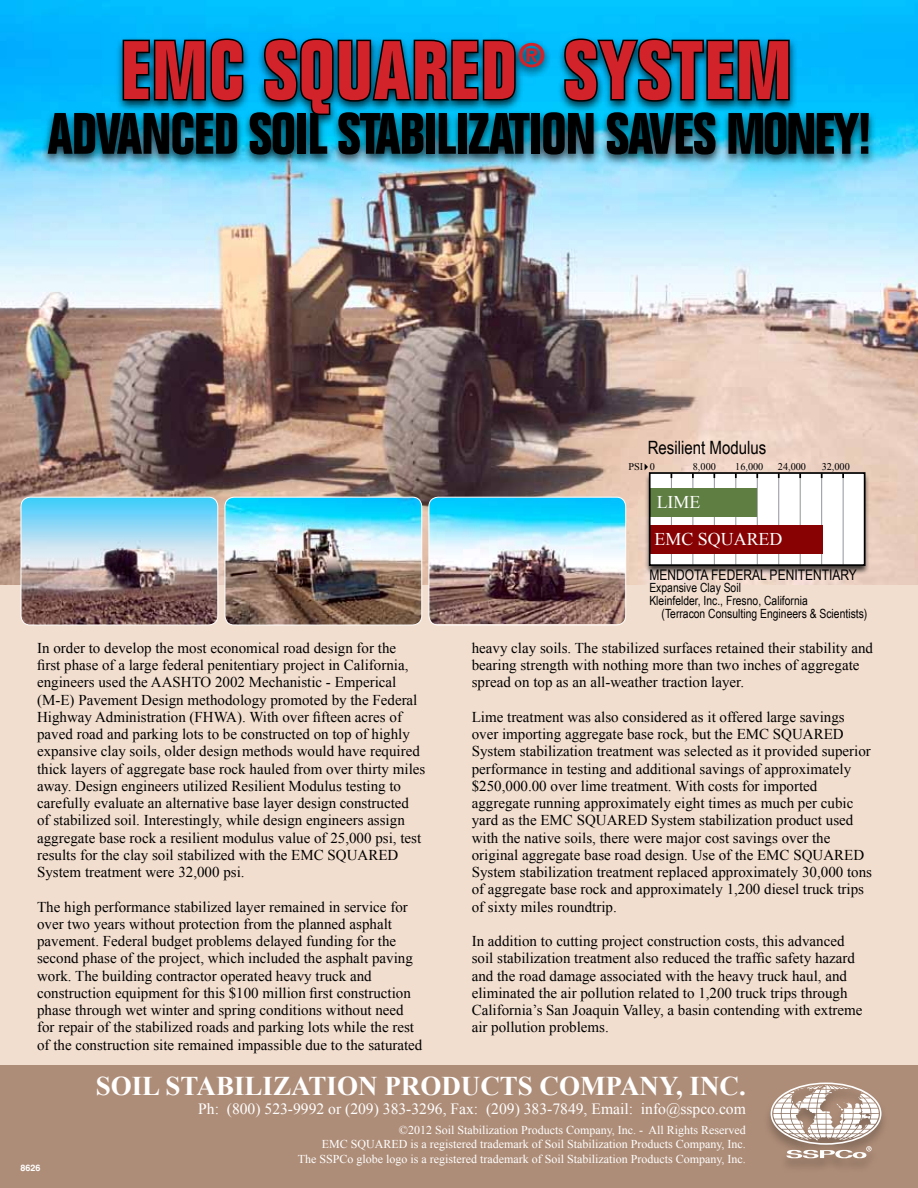
<style>
.page{position:relative;width:918px;height:1188px;background:#fff}
.page>*{position:absolute;margin:0;border:0;box-sizing:border-box;transform-origin:0 0}
.t1{font:700 condensed 81px "Folio";letter-spacing:.02em;color:#d2232a}
.t2{font:700 condensed 57px "Folio";letter-spacing:-.02em;color:#000}
.t3{font:700 condensed 33.3px "Folio";color:#d2232a}
.t4{font:700 27px "Times New Roman";color:#fff}
.t5{font:18.3px "Arial Narrow";color:#000}
.t6{font:17.85px/37px "Times New Roman";color:#fff}
.t7{font:15.6px "Times New Roman";color:#fff}
.t8{font:15px/17.2px "Times New Roman";color:#000}
.t9{font:14.7px "Arial Narrow";color:#000}
.t10{font:12.6px "Arial Narrow";color:#000}
.t11{font:12px/14.4px "Times New Roman";color:#fff;text-align:right}
.t12{font:10.2px "Times New Roman";color:#000}
.t13{font:700 9px "Helvetica";color:#fff}
</style>
<div class="page">
<div style="left:0;top:1065px;width:918px;height:123px;background:#ae8d78"></div>
<div style="left:0;top:581px;width:918px;height:484px;background:#f2decf"></div>
<div style="left:762px;top:1082px;width:127px;height:91px;background:#000;opacity:.3"></div>
<svg style="left:771px;top:1083px;width:110px;height:75px"></svg>
<img style="left:0;top:0;width:918px;height:585px">
<div style="left:39px;top:109px;width:837px;height:58px;background:#000;opacity:.75"></div>
<div style="left:115px;top:35px;width:683px;height:93px;background:#000;opacity:.75"></div>
<svg style="left:121px;top:37px;width:124px;height:66px;background:#003b52"></svg>
<svg style="left:263px;top:37px;width:254px;height:80px;background:#004f69"></svg>
<svg style="left:563px;top:37px;width:228px;height:66px;background:#004760"></svg>
<img style="left:21px;top:497px;width:197px;height:128px">
<div style="left:21px;top:497px;width:197px;height:128px;border:1px solid #fff;border-radius:9px"></div>
<img style="left:225px;top:497px;width:197px;height:128px">
<div style="left:225px;top:497px;width:197px;height:128px;border:1px solid #fff;border-radius:9px"></div>
<img style="left:429px;top:497px;width:197px;height:127px">
<div style="left:429px;top:497px;width:197px;height:128px;border:1px solid #fff;border-radius:9px"></div>
<div style="left:645px;top:473px;width:225px;height:102px;background:#000;opacity:.75"></div>
<div style="left:650px;top:473px;width:215px;height:92px;background:#fff"></div>
<hr style="left:843px;top:473px;width:1px;height:92px;background:#939598">
<hr style="left:821px;top:473px;width:1px;height:92px;background:#939598">
<hr style="left:800px;top:473px;width:1px;height:92px;background:#939598">
<hr style="left:778px;top:473px;width:1px;height:92px;background:#939598">
<hr style="left:757px;top:473px;width:1px;height:92px;background:#939598">
<hr style="left:714px;top:473px;width:1px;height:92px;background:#939598">
<svg style="left:645px;top:464px;width:3px;height:6px"></svg>
<hr style="left:692px;top:473px;width:1px;height:92px;background:#939598">
<hr style="left:735px;top:473px;width:1px;height:92px;background:#939598">
<hr style="left:671px;top:473px;width:1px;height:92px;background:#939598">
<div style="left:650px;top:488px;width:106px;height:29px;background:#5e7e42"></div>
<div style="left:650px;top:525px;width:172px;height:28px;background:#890203"></div>
<div style="left:649px;top:472px;width:217px;height:94px;border:2px solid #000"></div>
<h1 class="t1" style="left:121px;top:26px;width:398px">EMC SQUARED</h1>
<h3 class="t3" style="left:518px;top:36px;width:28px">®</h3>
<h1 class="t1" style="left:564px;top:26px;width:228px">SYSTEM</h1>
<h2 class="t2" style="left:48px;top:102px;width:826px">ADVANCED SOIL STABILIZATION SAVES MONEY!</h2>
<p class="t5" style="left:648px;top:434px;width:120px">Resilient Modulus</p>
<p class="t12" style="left:628px;top:460px;width:28px">PSI 0</p>
<p class="t12" style="left:693px;top:460px;width:25px">8,000</p>
<p class="t12" style="left:735px;top:460px;width:30px">16,000</p>
<p class="t12" style="left:778px;top:460px;width:30px">24,000</p>
<p class="t12" style="left:822px;top:460px;width:30px">32,000</p>
<p class="t6" style="left:655px;top:483px;width:129px">LIME<br>EMC SQUARED</p>
<p class="t8" style="left:37px;top:639px;width:390px">In order to develop the most economical road design for the<br>first phase of a large federal penitentiary project in California, engineers used the AASHTO 2002 Mechanistic - Emperical (M-E) Pavement Design methodology promoted by the Federal Highway Administration (FHWA). With over fifteen acres of paved road and parking lots to be constructed on top of highly expansive clay soils, older design methods would have required thick layers of aggregate base rock hauled from over thirty miles away. Design engineers utilized Resilient Modulus testing to carefully evaluate an alternative base layer design constructed<br>of stabilized soil. Interestingly, while design engineers assign aggregate base rock a resilient modulus value of 25,000 psi, test results for the clay soil stabilized with the EMC SQUARED System treatment were 32,000 psi.</p>
<p class="t8" style="left:37px;top:898px;width:387px">The high performance stabilized layer remained in service for over two years without protection from the planned asphalt pavement. Federal budget problems delayed funding for the second phase of the project, which included the asphalt paving work. The building contractor operated heavy truck and construction equipment for this $100 million first construction phase through wet winter and spring conditions without need for repair of the stabilized roads and parking lots while the rest of the construction site remained impassible due to the saturated</p>
<p class="t9" style="left:649px;top:564px;width:209px">MENDOTA FEDERAL PENITENTIARY</p>
<p class="t10" style="left:649px;top:579px;width:93px">Expansive Clay Soil</p>
<p class="t10" style="left:649px;top:591px;width:160px">Kleinfelder, Inc., Fresno, California</p>
<p class="t10" style="left:662px;top:604px;width:207px">(Terracon Consulting Engineers &amp; Scientists)</p>
<p class="t8" style="left:472px;top:639px;width:403px">heavy clay soils. The stabilized surfaces retained their stability and bearing strength with nothing more than two inches of aggregate spread on top as an all-weather traction layer.</p>
<p class="t8" style="left:472px;top:708px;width:402px">Lime treatment was also considered as it offered large savings over importing aggregate base rock, but the EMC SQUARED System stabilization treatment was selected as it provided superior performance in testing and additional savings of approximately $250,000.00 over lime treatment. With costs for imported aggregate running approximately eight times as much per cubic yard as the EMC SQUARED System stabilization product used with the native soils, there were major cost savings over the original aggregate base road design. Use of the EMC SQUARED System stabilization treatment replaced approximately 30,000 tons of aggregate base rock and approximately 1,200 diesel truck trips of sixty miles roundtrip.</p>
<p class="t8" style="left:472px;top:932px;width:392px">In addition to cutting project construction costs, this advanced soil stabilization treatment also reduced the traffic safety hazard and the road damage associated with the heavy truck haul, and eliminated the air pollution related to 1,200 truck trips through California’s San Joaquin Valley, a basin contending with extreme air pollution problems.</p>
<p class="t13" style="left:21px;top:1162px;width:22px">8626</p>
<h3 class="t4" style="left:96px;top:1068px;width:652px">SOIL STABILIZATION PRODUCTS COMPANY, INC.</h3>
<p class="t11" style="left:298px;top:1123px;width:450px">©2012 Soil Stabilization Products Company, Inc. - All Rights Reserved<br>EMC SQUARED is a registered trademark of Soil Stabilization Products Company, Inc.<br>The SSPCo globe logo is a registered trademark of Soil Stabilization Products Company, Inc.</p>
<p class="t7" style="left:198px;top:1098px;width:549px">Ph: (800) 523-9992 or (209) 383-3296, Fax: (209) 383-7849, Email: info@sspco.com</p>
</div>
